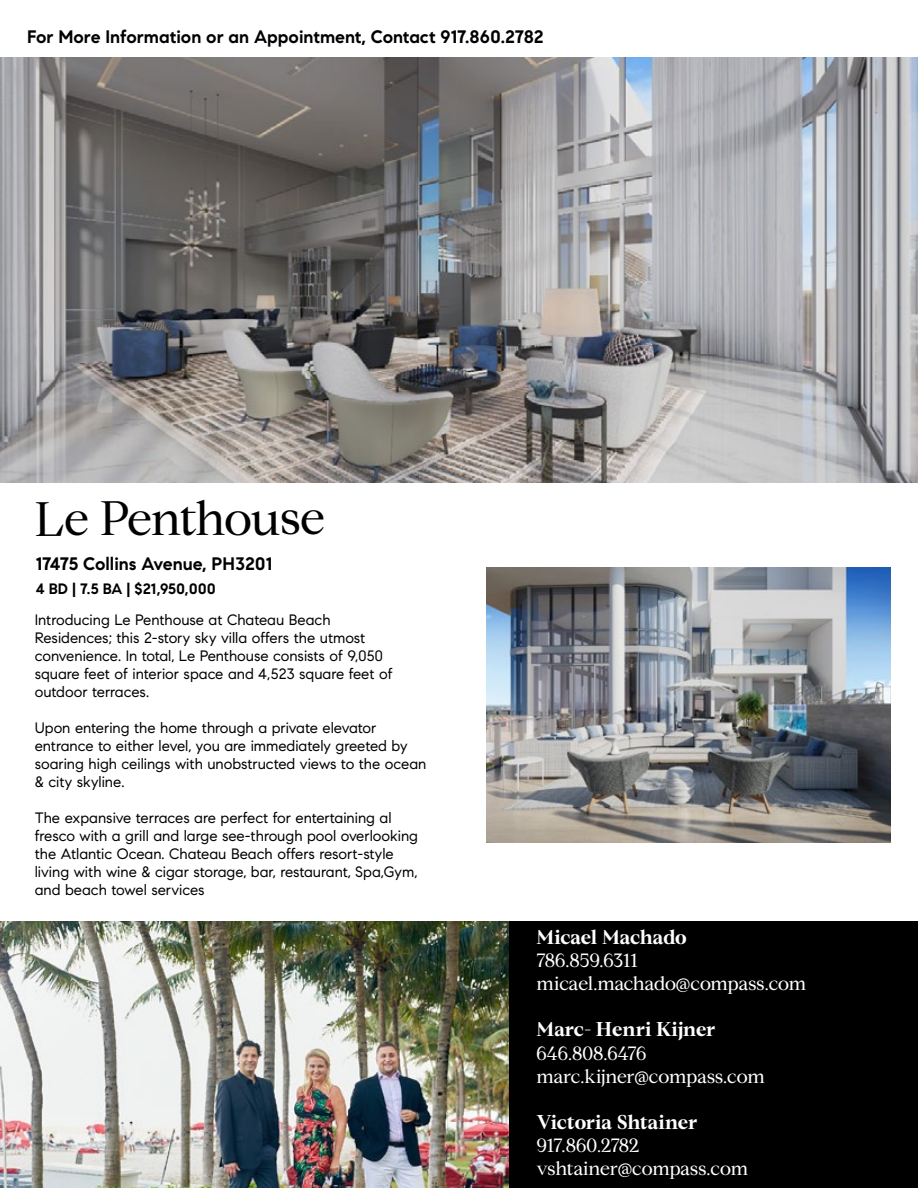
<style>
.page{position:relative;width:918px;height:1188px;background:#fff}
.page>*{position:absolute;margin:0;border:0;box-sizing:border-box;transform-origin:0 0}
.t1{font:48px "Compass Serif";letter-spacing:-.03em;color:#000}
.t2{font:700 19.95px "Compass Serif";letter-spacing:-.01em;color:#fff}
.t3{font:19.2px/23px "Compass Serif";letter-spacing:-.01em;color:#fff}
.t4{font:700 18px "Compass Sans";color:#000}
.t5{font:15px/18px "Compass Sans";color:#000}
.t6{font:700 15px "Compass Sans";color:#000}
</style>
<div class="page">
<img style="left:0;top:57px;width:918px;height:426px">
<div style="left:0;top:921px;width:918px;height:267px;background:#000"></div>
<img style="left:0;top:921px;width:509px;height:267px">
<img style="left:486px;top:567px;width:405px;height:276px">
<p class="t4" style="left:27px;top:26px;width:518px">For More Information or an Appointment, Contact 917.860.2782</p>
<h1 class="t1" style="left:35px;top:489px;width:292px">Le Penthouse</h1>
<p class="t4" style="left:36px;top:552px;width:238px">17475 Collins Avenue, PH3201</p>
<p class="t6" style="left:36px;top:580px;width:182px">4 BD | 7.5 BA | $21,950,000</p>
<p class="t5" style="left:35px;top:611px;width:359px">Introducing Le Penthouse at Chateau Beach Residences; this 2-story sky villa offers the utmost convenience. In total, Le Penthouse consists of 9,050 square feet of interior space and 4,523 square feet of outdoor terraces.</p>
<p class="t5" style="left:35px;top:719px;width:393px">Upon entering the home through a private elevator entrance to either level, you are immediately greeted by soaring high ceilings with unobstructed views to the ocean &amp; city skyline.</p>
<p class="t5" style="left:35px;top:809px;width:385px">The expansive terraces are perfect for entertaining al fresco with a grill and large see-through pool overlooking the Atlantic Ocean. Chateau Beach offers resort-style living with wine &amp; cigar storage, bar, restaurant, Spa,Gym, and beach towel services</p>
<h2 class="t2" style="left:537px;top:925px;width:152px">Micael Machado</h2>
<p class="t3" style="left:537px;top:949px;width:271px">786.859.6311 micael.machado@compass.com</p>
<h2 class="t2" style="left:537px;top:1018px;width:180px">Marc- Henri Kijner</h2>
<p class="t3" style="left:537px;top:1041px;width:230px">646.808.6476 marc.kijner@compass.com</p>
<h2 class="t2" style="left:537px;top:1110px;width:162px">Victoria Shtainer</h2>
<p class="t3" style="left:537px;top:1134px;width:213px">917.860.2782 vshtainer@compass.com</p>
</div>
